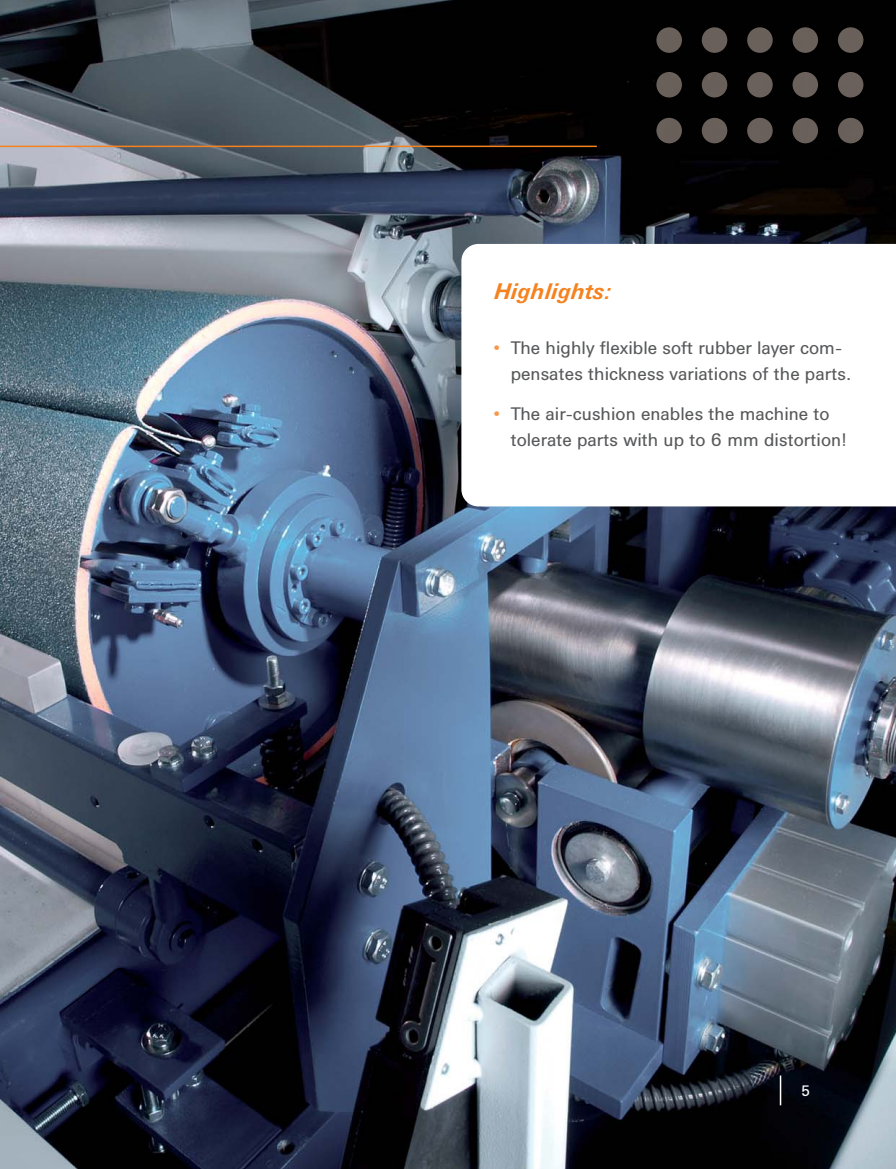
<style>
.page{position:relative;width:896px;height:1169px;background:#fff}
.page>*{position:absolute;margin:0;border:0;box-sizing:border-box;transform-origin:0 0}
.t1{font:italic 700 22.5px "Univers BQ";color:#f5821f}
.t2{font:18px/25.5px "Univers BQ";color:#58595b}
.t3{font:15px "Univers BQ";color:#fff}
.s1{color:#f89848}
</style>
<div class="page">
<svg style="left:0;top:848px;width:1px;height:207px"></svg>
<img style="left:1px;top:0;width:894px;height:1169px">
<hr style="left:779px;top:1075px;width:1px;height:30px;background:#fff">
<img style="left:656px;top:27px;width:25px;height:26px">
<img style="left:701px;top:27px;width:26px;height:26px">
<img style="left:792px;top:27px;width:25px;height:26px">
<img style="left:746px;top:27px;width:26px;height:26px">
<img style="left:837px;top:27px;width:26px;height:26px">
<img style="left:656px;top:72px;width:25px;height:25px">
<img style="left:701px;top:72px;width:26px;height:25px">
<img style="left:792px;top:72px;width:25px;height:25px">
<img style="left:746px;top:72px;width:26px;height:25px">
<img style="left:837px;top:72px;width:26px;height:25px">
<img style="left:656px;top:118px;width:25px;height:25px">
<img style="left:701px;top:118px;width:26px;height:25px">
<img style="left:792px;top:118px;width:25px;height:25px">
<img style="left:746px;top:118px;width:26px;height:25px">
<img style="left:837px;top:118px;width:26px;height:25px">
<hr style="left:0;top:146px;width:596px;height:1px;background:#f5821f">
<svg style="left:461px;top:244px;width:434px;height:262px"></svg>
<p class="t1" style="left:493px;top:284px;width:118px">Highlights:</p>
<p class="t2" style="left:510px;top:337px;width:342px;text-indent:-17px"><span class="s1">•</span> The highly flexible soft rubber layer com&shy;pensates thickness variations of the parts.</p>
<p class="t2" style="left:510px;top:403px;width:337px;text-indent:-17px"><span class="s1">•</span> The air-cushion enables the machine to tolerate parts with up to 6 mm distortion!</p>
<p class="t3" style="left:800px;top:1085px;width:11px">5</p>
</div>
